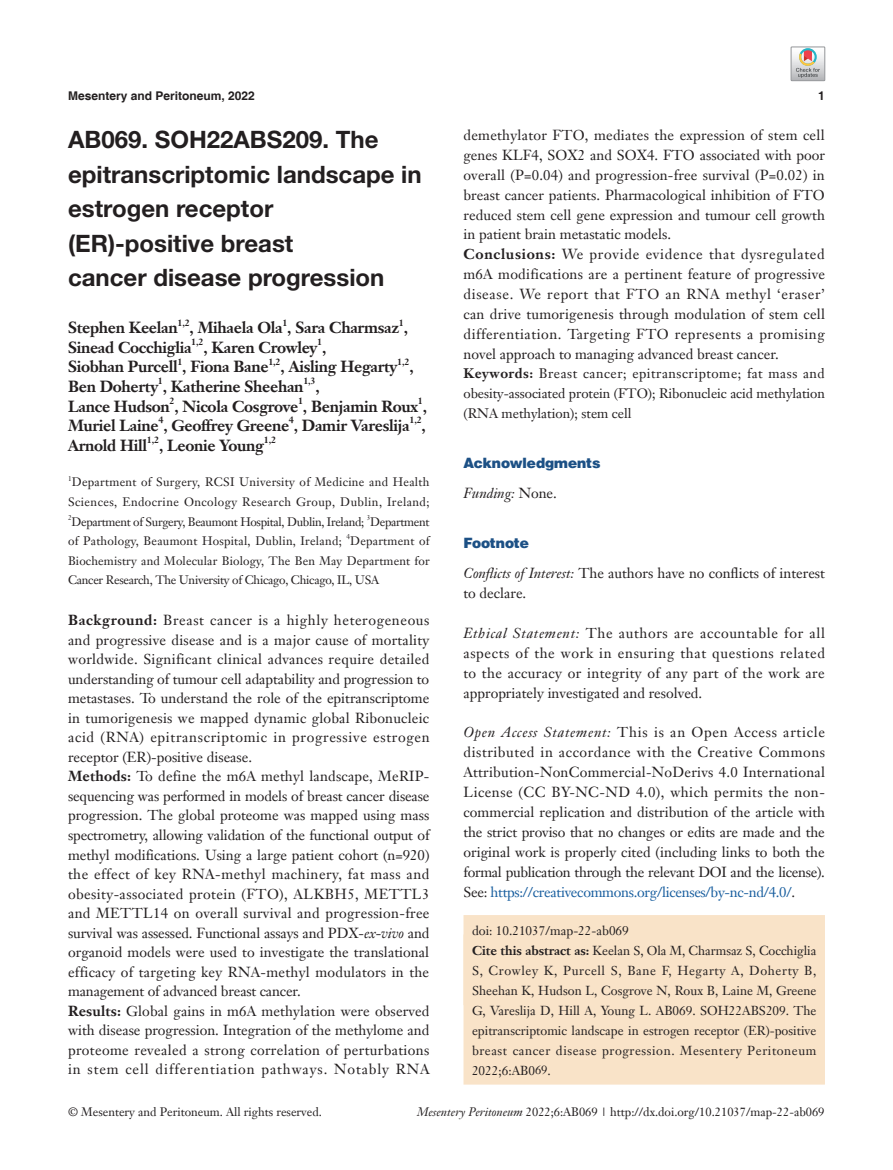
<style>
.page{position:relative;width:893px;height:1170px;background:#fff}
.page>*{position:absolute;margin:0;border:0;box-sizing:border-box;transform-origin:0 0}
.t1{font:700 24px/34.5px "Helvetica Neue LT Pro";color:#231f20}
.t2{font:700 15.75px/19.5px "Janson Text LT";letter-spacing:-.02em;color:#231f20}
.t3{font:14.25px/19.5px "Janson Text LT";letter-spacing:.01em;color:#231f20}
.t4{font:900 14.25px "Helvetica";color:#1c5085}
.t5{font:italic 14.25px "Janson Text LT";color:#231f20}
.t6{font:13.5px/20px "Janson Text LT";letter-spacing:-.005em;color:#231f20;text-align:justify}
.t7{font:12.75px/20px "Janson Text LT";color:#231f20}
.t8{font:12px/19.5px "Janson Text LT";color:#231f20;text-align:justify}
.t9{font:12px/19.5px "Janson Text LT";letter-spacing:.035em;color:#231f20;text-align:center}
.t10{font:12px "Janson Text LT";letter-spacing:-.025em;color:#231f20}
.t11{font:12px "Janson Text LT";letter-spacing:.02em;color:#231f20}
.t12{font:700 12px "Helvetica";color:#231f20}
.t13{font:700 9.15px "Janson Text LT";color:#231f20}
.t14{font:7.05px "Janson Text LT";color:#231f20}
.s1{font-weight:700}
.s2{font-style:italic}
.s3{font-style:normal}
.s4{color:#175d9e}
.s5{font-size:12px}
</style>
<div class="page">
<div style="left:463px;top:915px;width:362px;height:90px;background:#f9e3c8"></div>
<div style="left:463px;top:934px;width:362px;height:150px;background:#f9e3c8"></div>
<svg style="left:791px;top:47px;width:34px;height:34px"></svg>
<p class="t12" style="left:68px;top:88px;width:188px">Mesentery and Peritoneum, 2022</p>
<p class="t12" style="left:818px;top:88px;width:8px">1</p>
<h1 class="t1" style="left:68px;top:122px;width:355px">AB069. SOH22ABS209. The epitranscriptomic landscape in estrogen receptor (ER)-positive breast<br>cancer disease progression</h1>
<p class="t2" style="left:68px;top:318px;width:111px">Stephen Keelan</p>
<p class="t13" style="left:177px;top:317px;width:14px">1,2</p>
<p class="t2" style="left:190px;top:318px;width:220px">, Mihaela Ola , Sara Charmsaz ,</p>
<p class="t13" style="left:282px;top:317px;width:7px">1</p>
<p class="t13" style="left:399px;top:317px;width:7px">1</p>
<p class="t2" style="left:68px;top:337px;width:125px">Sinead Cocchiglia</p>
<p class="t13" style="left:191px;top:336px;width:14px">1,2</p>
<p class="t2" style="left:203px;top:337px;width:124px">, Karen Crowley ,</p>
<p class="t13" style="left:317px;top:336px;width:7px">1</p>
<p class="t13" style="left:177px;top:356px;width:7px">1</p>
<p class="t13" style="left:268px;top:356px;width:14px">1,2</p>
<p class="t2" style="left:281px;top:357px;width:118px">, Aisling Hegarty</p>
<p class="t13" style="left:397px;top:356px;width:14px">1,2</p>
<p class="t2" style="left:68px;top:357px;width:202px">Siobhan Purcell , Fiona Bane</p>
<p class="t2" style="left:409px;top:357px;width:6px">,</p>
<p class="t13" style="left:158px;top:375px;width:7px">1</p>
<p class="t13" style="left:303px;top:375px;width:14px">1,3</p>
<p class="t2" style="left:68px;top:376px;width:361px;text-indent:248px">,<br>Lance Hudson , Nicola Cosgrove , Benjamin Roux ,</p>
<p class="t2" style="left:68px;top:376px;width:237px">Ben Doherty , Katherine Sheehan</p>
<p class="t13" style="left:170px;top:395px;width:7px">2</p>
<p class="t13" style="left:298px;top:395px;width:7px">1</p>
<p class="t13" style="left:418px;top:395px;width:7px">1</p>
<p class="t2" style="left:68px;top:415px;width:343px">Muriel Laine , Geoffrey Greene , Damir Vareslija</p>
<p class="t13" style="left:158px;top:414px;width:7px">4</p>
<p class="t13" style="left:289px;top:414px;width:7px">4</p>
<p class="t13" style="left:409px;top:414px;width:14px">1,2</p>
<p class="t2" style="left:422px;top:415px;width:6px">,</p>
<p class="t2" style="left:68px;top:435px;width:81px">Arnold Hill</p>
<p class="t13" style="left:147px;top:434px;width:14px">1,2</p>
<p class="t2" style="left:159px;top:435px;width:107px">, Leonie Young</p>
<p class="t13" style="left:264px;top:434px;width:14px">1,2</p>
<p class="t14" style="left:68px;top:473px;width:5px">1</p>
<p class="t9" style="left:68px;top:472px;width:363px">Department of Surgery, RCSI University of Medicine and Health<br>Sciences, Endocrine Oncology Research Group, Dublin, Ireland;</p>
<p class="t14" style="left:68px;top:513px;width:5px">2</p>
<p class="t10" style="left:71px;top:513px;width:294px">Department of Surgery, Beaumont Hospital, Dublin, Ireland;</p>
<p class="t14" style="left:367px;top:513px;width:5px">3</p>
<p class="t10" style="left:370px;top:513px;width:61px">Department</p>
<p class="t11" style="left:68px;top:533px;width:275px">of Pathology, Beaumont Hospital, Dublin, Ireland;</p>
<p class="t14" style="left:346px;top:532px;width:5px">4</p>
<p class="t8" style="left:68px;top:531px;width:363px;text-indent:282px">Department of Biochemistry and Molecular Biology, The Ben May Department for Cancer Research, The University of Chicago, Chicago, IL, USA</p>
<p class="t3" style="left:68px;top:610px;width:363px"><span class="s1">Background:</span> Breast cancer is a highly heterogeneous and progressive disease and is a major cause of mortality worldwide. Significant clinical advances require detailed understanding of tumour cell adaptability and progression to metastases. To understand the role of the epitranscriptome in tumorigenesis we mapped dynamic global Ribonucleic acid (RNA) epitranscriptomic in progressive estrogen receptor (ER)-positive disease.<br><span class="s1">Methods:</span> To define the m6A methyl landscape, MeRIP&shy;sequencing was performed in models of breast cancer disease progression. The global proteome was mapped using mass spectrometry, allowing validation of the functional output of methyl modifications. Using a large patient cohort (n=920) the effect of key RNA-methyl machinery, fat mass and obesity-associated protein (FTO), ALKBH5, METTL3 and METTL14 on overall survival and progression-free survival was assessed. Functional assays and PDX-<span class="s2">ex-vivo</span> and organoid models were used to investigate the translational efficacy of targeting key RNA-methyl modulators in the management of advanced breast cancer.<br><span class="s1">Results:</span> Global gains in m6A methylation were observed with disease progression. Integration of the methylome and proteome revealed a strong correlation of perturbations in stem cell differentiation pathways. Notably RNA</p>
<p class="t3" style="left:463px;top:125px;width:363px;line-height:20px">demethylator FTO, mediates the expression of stem cell genes KLF4, SOX2 and SOX4. FTO associated with poor overall (P=0.04) and progression-free survival (P=0.02) in breast cancer patients. Pharmacological inhibition of FTO reduced stem cell gene expression and tumour cell growth in patient brain metastatic models.<br><span class="s1">Conclusions:</span> We provide evidence that dysregulated m6A modifications are a pertinent feature of progressive disease. We report that FTO an RNA methyl ‘eraser’ can drive tumorigenesis through modulation of stem cell differentiation. Targeting FTO represents a promising novel approach to managing advanced breast cancer.</p>
<p class="t6" style="left:463px;top:363px;width:363px"><span class="s1">Keywords:</span> Breast cancer; epitranscriptome; fat mass and obesity-associated protein (FTO); Ribonucleic acid methylation (RNA methylation); stem cell</p>
<p class="t4" style="left:463px;top:454px;width:139px">Acknowledgments</p>
<p class="t5" style="left:463px;top:484px;width:95px">Funding: <span class="s3">None.</span></p>
<p class="t4" style="left:463px;top:533px;width:67px">Footnote</p>
<p class="t3" style="left:463px;top:563px;width:363px;line-height:20px"><span class="s2">Conflicts of Interest:</span> The authors have no conflicts of interest to declare.</p>
<p class="t3" style="left:463px;top:622px;width:363px;line-height:20px;text-align:justify"><span class="s2">Ethical Statement:</span> The authors are accountable for all aspects of the work in ensuring that questions related to the accuracy or integrity of any part of the work are appropriately investigated and resolved.</p>
<p class="t3" style="left:463px;top:722px;width:363px;line-height:20px;text-align:justify"><span class="s2">Open Access Statement:</span> This is an Open Access article distributed in accordance with the Creative Commons Attribution-NonCommercial-NoDerivs 4.0 International License (CC BY-NC-ND 4.0), which permits the non&shy;commercial replication and distribution of the article with the strict proviso that no changes or edits are made and the original work is properly cited (including links to both the formal publication through the relevant DOI and the license).<br>See: <span class="s4">https://creativecommons.org/licenses/by-nc-nd/4.0/</span>.</p>
<p class="t7" style="left:472px;top:920px;width:346px">doi: 10.21037/map-22-ab069<br><span class="s1">Cite this abstract as:</span> Keelan S, Ola M, Charmsaz S, Cocchiglia S, Crowley K, Purcell S, Bane F, Hegarty A, Doherty B, Sheehan K, Hudson L, Cosgrove N, Roux B, Laine M, Greene G, Vareslija D, Hill A, Young L. AB069. SOH22ABS209. The epitranscriptomic landscape in estrogen receptor (ER)-positive breast cancer disease progression. Mesentery Peritoneum 2022;6:AB0<span class="s5">69</span>.</p>
<p class="t8" style="left:68px;top:1102px;width:255px">© Mesentery and Peritoneum. All rights reserved.</p>
<p class="t8" style="left:417px;top:1102px;width:409px"><span class="s2">Mesentery Peritoneum</span> 2022;6:AB069 | http://dx.doi.org/10.21037/map-22-ab069</p>
</div>
